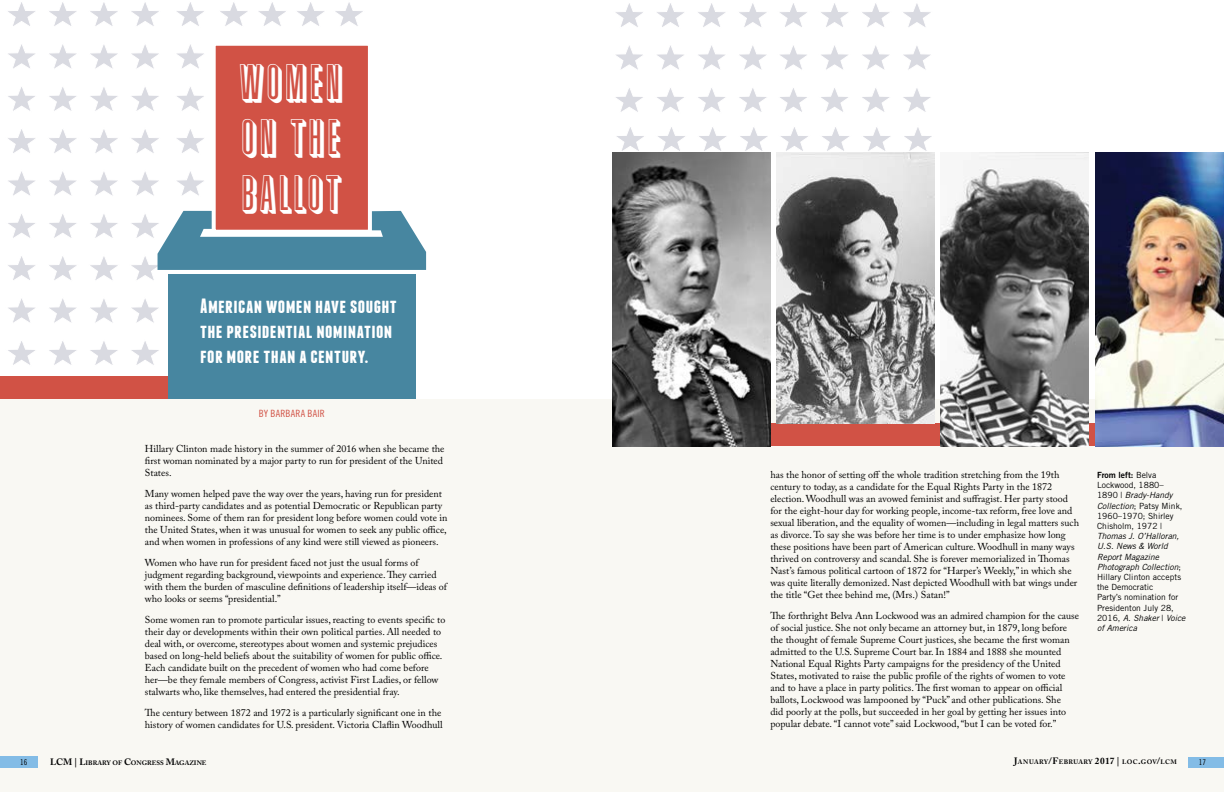
<style>
.page{position:relative;width:1224px;height:792px;background:#fff}
.page>*{position:absolute;margin:0;border:0;box-sizing:border-box;transform-origin:0 0}
.t1{font:46.4px/55.7px "Graphique Pro";color:#fff;text-align:justify}
.Text-Dept{font:700 20.6px/24.7px "Franchise";letter-spacing:.02em;color:#fff}
.Text-Dept-2{font:10px/12px "Adobe Caslon Pro";color:#000}
.byline{font:10px "Trade Gothic Cond Eighteen";letter-spacing:.015em;color:#d15245}
.photo_caption{font:8.5px/10.2px "Trade Gothic";color:#000}
.t2{font:8px "Trade Gothic Cond Eighteen";color:#000}
.t3{font:700 6.5px "Adobe Caslon Pro";letter-spacing:.055em;color:#000}
.t4{font:700 6.5px "Adobe Caslon Pro";letter-spacing:.01em;color:#000}
.s1{font-family:"Trade Gothic Bold Two"}
.s2{font-style:italic}
.s3{font-size:9.2px}
</style>
<div class="page">
<div style="left:0;top:399px;width:1224px;height:393px;background:#f9f8f3"></div>
<svg style="left:612px;top:127px;width:323px;height:28px"></svg>
<div style="left:0;top:376px;width:416px;height:23px;background:#d15245"></div>
<div style="left:612px;top:423px;width:483px;height:23px;background:#d15245"></div>
<div style="left:168px;top:275px;width:248px;height:124px;background:#4786a0"></div>
<div style="left:212px;top:42px;width:160px;height:192px;background:#d15245;border:4px solid #fff"></div>
<img style="left:612px;top:153px;width:158px;height:293px">
<img style="left:776px;top:153px;width:158px;height:270px">
<img style="left:940px;top:153px;width:148px;height:293px">
<img style="left:1095px;top:153px;width:129px;height:293px">
<svg style="left:177px;top:171px;width:27px;height:25px"></svg>
<svg style="left:177px;top:129px;width:27px;height:24px"></svg>
<svg style="left:177px;top:87px;width:27px;height:24px"></svg>
<svg style="left:177px;top:44px;width:27px;height:25px"></svg>
<svg style="left:177px;top:2px;width:27px;height:24px"></svg>
<svg style="left:220px;top:2px;width:143px;height:24px"></svg>
<svg style="left:8px;top:341px;width:151px;height:24px"></svg>
<svg style="left:8px;top:298px;width:151px;height:25px"></svg>
<svg style="left:8px;top:211px;width:418px;height:69px"></svg>
<svg style="left:8px;top:171px;width:151px;height:25px"></svg>
<svg style="left:8px;top:129px;width:151px;height:24px"></svg>
<svg style="left:8px;top:87px;width:151px;height:24px"></svg>
<svg style="left:616px;top:88px;width:315px;height:24px"></svg>
<svg style="left:8px;top:44px;width:151px;height:25px"></svg>
<svg style="left:616px;top:45px;width:315px;height:25px"></svg>
<svg style="left:8px;top:2px;width:151px;height:24px"></svg>
<svg style="left:615px;top:3px;width:316px;height:24px"></svg>
<div style="left:0;top:757px;width:38px;height:11px;background:#83bce6"></div>
<div style="left:1188px;top:757px;width:36px;height:10px;background:#83bce6"></div>
<p class="t1" style="left:238px;top:56px;width:108px">WOMEN ON THE BALLOT</p>
<p class="Text-Dept" style="left:200px;top:294px;width:198px">American women have sought the presidential nomination for more than a century.</p>
<p class="byline" style="left:259px;top:407px;width:67px">BY BARBARA BAIR</p>
<p class="Text-Dept-2" style="left:145px;top:443px;width:301px">Hillary Clinton made history in the summer of 2016 when she became the first woman nominated by a major party to run for president of the United<br>States.</p>
<p class="Text-Dept-2" style="left:145px;top:488px;width:304px">Many women helped pave the way over the years, having run for president as third-party candidates and as potential Democratic or Republican party nominees. Some of them ran for president long before women could vote in the United States, when it was unusual for women to seek any public office, and when women in professions of any kind were still viewed as pioneers.</p>
<p class="Text-Dept-2" style="left:145px;top:557px;width:304px">Women who have run for president faced not just the usual forms of judgment regarding background, viewpoints and experience. They carried with them the burden of masculine definitions of leadership itself—ideas of who looks or seems “presidential.”</p>
<p class="Text-Dept-2" style="left:145px;top:614px;width:302px">Some women ran to promote particular issues, reacting to events specific to their day or developments within their own political parties. All needed to deal with, or overcome, stereotypes about women and systemic prejudices based on long-held beliefs about the suitability of women for public office.<br>Each candidate built on the precedent of women who had come before her—be they female members of Congress, activist First Ladies, or fellow stalwarts who, like themselves, had entered the presidential fray.</p>
<p class="Text-Dept-2" style="left:145px;top:707px;width:299px">The century between 1872 and 1972 is a particularly significant one in the history of women candidates for U.S. president. Victoria Claflin Woodhull</p>
<p class="Text-Dept-2" style="left:770px;top:469px;width:310px">has the honor of setting off the whole tradition stretching from the 19th century to today, as a candidate for the Equal Rights Party in the 1872 election. Woodhull was an avowed feminist and suffragist. Her party stood for the eight-hour day for working people, income-tax reform, free love and sexual liberation, and the equality of women—including in legal matters such as divorce. To say she was before her time is to under emphasize how long these positions have been part of American culture. Woodhull in many ways thrived on controversy and scandal. She is forever memorialized in Thomas Nast’s famous political cartoon of 1872 for “Harper’s Weekly,” in which she was quite literally demonized. Nast depicted Woodhull with bat wings under the title “Get thee behind me, (Mrs.) Satan!”</p>
<p class="Text-Dept-2" style="left:770px;top:610px;width:310px">The forthright Belva Ann Lockwood was an admired champion for the cause of social justice. She not only became an attorney but, in 1879, long before the thought of female Supreme Court justices, she became the first woman admitted to the U.S. Supreme Court bar. In 1884 and 1888 she mounted National Equal Rights Party campaigns for the presidency of the United States, motivated to raise the public profile of the rights of women to vote and to have a place in party politics. The first woman to appear on official ballots, Lockwood was lampooned by “Puck” and other publications. She<br>did poorly at the polls, but succeeded in her goal by getting her issues into popular debate. “I cannot vote” said Lockwood, “but I can be voted for.”</p>
<p class="photo_caption" style="left:1097px;top:470px;width:90px"><span class="s1">From left:</span> Belva<br>Lockwood, 1880–<br>1890 | <span class="s2">Brady-Handy<br>Collection</span>; Patsy Mink,<br>1960–1970; Shirley<br>Chisholm, 1972 |<br><span class="s2">Thomas J. O’Halloran,<br>U.S. News &amp; World<br>Report Magazine<br>Photograph Collection</span>;<br>Hillary Clinton accepts the Democratic<br>Party’s nomination for<br>Presidenton July 28,<br>2016, <span class="s2">A. Shaker</span> | <span class="s2">Voice of America</span></p>
<p class="t2" style="left:20px;top:757px;width:9px">16</p>
<p class="t4" style="left:50px;top:758px;width:158px"><span class="s3">LCM | L</span>IBRARY OF <span class="s3">C</span>ONGRESS <span class="s3">M</span>AGAZINE</p>
<p class="t3" style="left:1014px;top:757px;width:164px"><span class="s3">J</span>ANUARY<span class="s3">/F</span>EBRUARY <span class="s3">2017 |</span> LOC<span class="s3">.</span>GOV<span class="s3">/</span>LCM</p>
<p class="t2" style="left:1199px;top:757px;width:9px">17</p>
</div>
